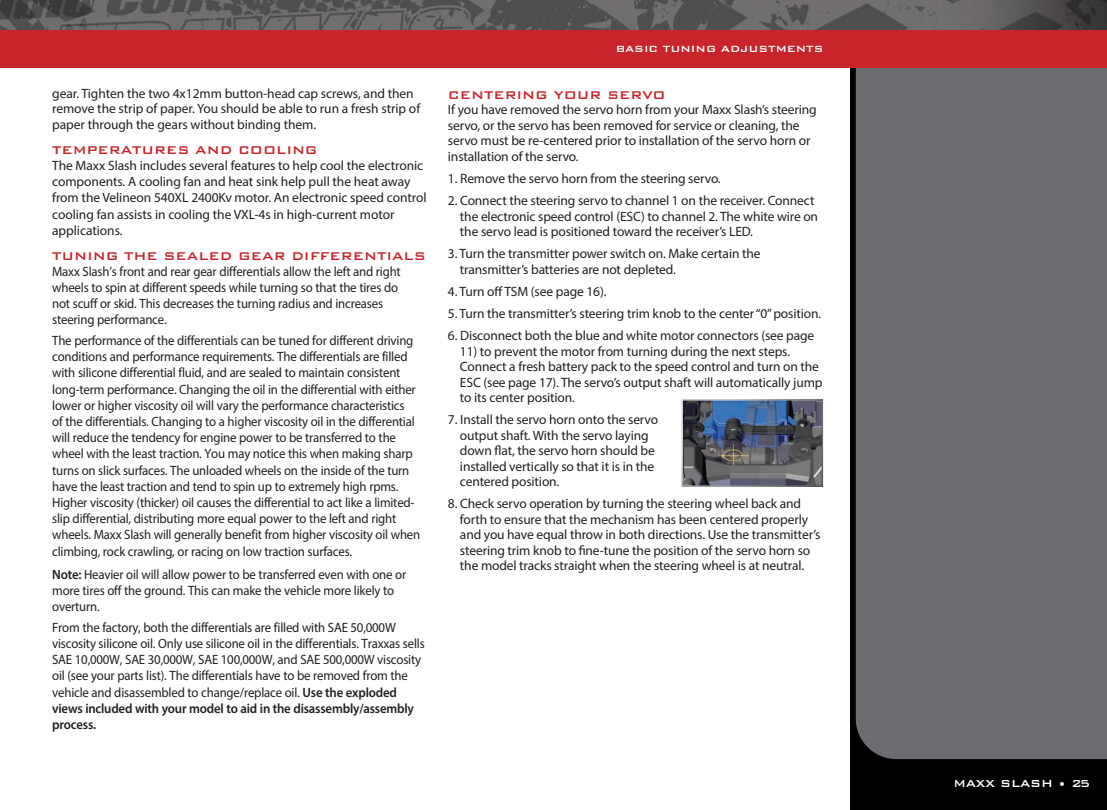
<style>
.page{position:relative;width:1107px;height:810px;background:#fff}
.page>*{position:absolute;margin:0;border:0;box-sizing:border-box;transform-origin:0 0}
.t1{font:500 15px "Bank Gothic BT";letter-spacing:-.005em;color:#c8242b}
.t2{font:13.5px/15.5px "Myriad Pro";letter-spacing:-.015em;color:#231f20}
.t3{font:13.5px/16.2px "Myriad Pro";letter-spacing:-.015em;color:#231f20;scale:.95 1}
.t4{font:500 13.5px "Bank Gothic BT";letter-spacing:-.01em;color:#fff}
.t5{font:500 12px "Bank Gothic BT";color:#fff}
.s1{font-weight:600}
</style>
<div class="page">
<div style="left:850px;top:13px;width:257px;height:797px;background:#000"></div>
<div style="left:856px;top:68px;width:251px;height:691px;background:#6c6d70"></div>
<img style="left:0;top:0;width:1107px;height:30px">
<div style="left:0;top:30px;width:1107px;height:38px;background:#c8242b"></div>
<img style="left:684px;top:402px;width:136px;height:82px">
<div style="left:681px;top:399px;width:142px;height:88px;border:2px solid #fff"></div>
<p class="t2" style="left:52px;top:85px;width:370px">gear. Tighten the two 4x12mm button-head cap screws, and then remove the strip of paper. You should be able to run a fresh strip of paper through the gears without binding them.</p>
<p class="t1" style="left:52px;top:142px;width:267px">TEMPERATURES AND COOLING</p>
<p class="t2" style="left:52px;top:157px;width:376px;line-height:16.2px">The Maxx Slash includes several features to help cool the electronic components. A cooling fan and heat sink help pull the heat away from the Velineon 540XL 2400Kv motor. An electronic speed control cooling fan assists in cooling the VXL-4s in high-current motor applications.</p>
<p class="t1" style="left:52px;top:248px;width:375px">TUNING THE SEALED GEAR DIFFERENTIALS</p>
<p class="t3" style="left:52px;top:263px;width:369px">Maxx Slash’s front and rear gear differentials allow the left and right wheels to spin at different speeds while turning so that the tires do not scuff or skid. This decreases the turning radius and increases steering performance.</p>
<p class="t3" style="left:52px;top:332px;width:389px">The performance of the differentials can be tuned for different driving conditions and performance requirements. The differentials are filled with silicone differential fluid, and are sealed to maintain consistent long-term performance. Changing the oil in the differential with either lower or higher viscosity oil will vary the performance characteristics<br>of the differentials. Changing to a higher viscosity oil in the differential will reduce the tendency for engine power to be transferred to the wheel with the least traction. You may notice this when making sharp turns on slick surfaces. The unloaded wheels on the inside of the turn have the least traction and tend to spin up to extremely high rpms.<br>Higher viscosity (thicker) oil causes the differential to act like a limited&shy;slip differential, distributing more equal power to the left and right wheels. Maxx Slash will generally benefit from higher viscosity oil when climbing, rock crawling, or racing on low traction surfaces.</p>
<p class="t3" style="left:52px;top:566px;width:374px"><span class="s1">Note:</span> Heavier oil will allow power to be transferred even with one or more tires off the ground. This can make the vehicle more likely to overturn.</p>
<p class="t3" style="left:52px;top:619px;width:394px">From the factory, both the differentials are filled with SAE 50,000W viscosity silicone oil. Only use silicone oil in the differentials. Traxxas sells SAE 10,000W, SAE 30,000W, SAE 100,000W, and SAE 500,000W viscosity oil (see your parts list). The differentials have to be removed from the vehicle and disassembled to change/replace oil. <span class="s1">Use the exploded views included with your model to aid in the disassembly/assembly process.</span></p>
<p class="t5" style="left:616px;top:43px;width:209px">BASIC TUNING ADJUSTMENTS</p>
<p class="t1" style="left:448px;top:87px;width:219px">CENTERING YOUR SERVO</p>
<p class="t2" style="left:448px;top:102px;width:370px">If you have removed the servo horn from your Maxx Slash’s steering servo, or the servo has been removed for service or cleaning, the servo must be re-centered prior to installation of the servo horn or installation of the servo.</p>
<p class="t2" style="left:448px;top:171px;width:274px">1. Remove the servo horn from the steering servo.</p>
<p class="t2" style="left:460px;top:193px;width:360px;text-indent:-12px">2. Connect the steering servo to channel 1 on the receiver. Connect the electronic speed control (ESC) to channel 2. The white wire on the servo lead is positioned toward the receiver’s LED.</p>
<p class="t2" style="left:460px;top:246px;width:302px;text-indent:-12px">3. Turn the transmitter power switch on. Make certain the transmitter’s batteries are not depleted.</p>
<p class="t2" style="left:448px;top:283px;width:160px">4. Turn off TSM (see page 16).</p>
<p class="t2" style="left:448px;top:306px;width:375px">5. Turn the transmitter’s steering trim knob to the center “0” position.</p>
<p class="t2" style="left:448px;top:328px;width:368px">6. Disconnect both the blue and white motor connectors (see page</p>
<p class="t2" style="left:460px;top:343px;width:364px">11) to prevent the motor from turning during the next steps.<br>Connect a fresh battery pack to the speed control and turn on the ESC (see page 17). The servo’s output shaft will automatically jump to its center position.</p>
<p class="t2" style="left:460px;top:412px;width:200px;text-indent:-12px">7. Install the servo horn onto the servo output shaft. With the servo laying down flat, the servo horn should be installed vertically so that it is in the centered position.</p>
<p class="t2" style="left:460px;top:496px;width:362px;text-indent:-12px">8. Check servo operation by turning the steering wheel back and forth to ensure that the mechanism has been centered properly and you have equal throw in both directions. Use the transmitter’s steering trim knob to fine-tune the position of the servo horn so the model tracks straight when the steering wheel is at neutral.</p>
<p class="t4" style="left:953px;top:776px;width:138px">MAXX SLASH • 25</p>
</div>
